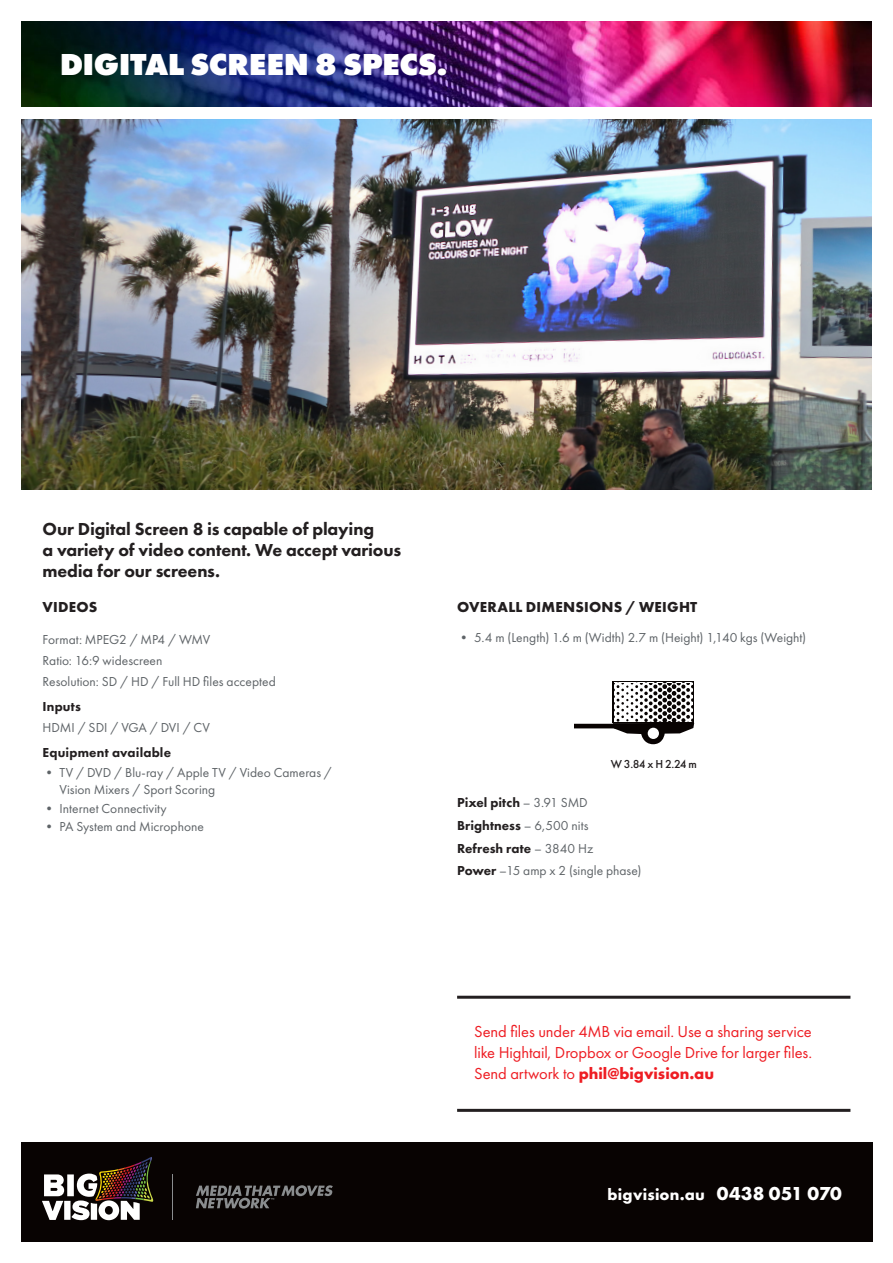
<style>
.page{position:relative;width:893px;height:1263px;background:#fff}
.page>*{position:absolute;margin:0;border:0;box-sizing:border-box;transform-origin:0 0}
.t1{font:800 31.5px "Futura PT";letter-spacing:-.015em;color:#fff}
.t2{font:800 18px/21px "Futura PT";letter-spacing:-.005em;color:#231f20}
.t3{font:16.5px/21px "Futura PT";letter-spacing:-.005em;color:#ee1d23;text-align:justify}
.t4{font:700 16.5px "Futura PT";letter-spacing:.01em;color:#fff}
.t5{font:700 15px "Futura PT";letter-spacing:.015em;color:#231f20}
.t6{font:13.5px/23px "Futura PT";color:#5e6367}
.t7{font:800 13.5px "Futura PT";letter-spacing:.015em;color:#231f20}
.t8{font:500 12px "Futura PT";color:#231f20}
.s1{font-weight:800;color:#231f20}
.s2{font-weight:700}
.s3{font-size:19.5px}
</style>
<div class="page">
<div style="left:21px;top:1142px;width:851px;height:100px;background:#080302"></div>
<div style="left:67px;top:1174px;width:7px;height:22px;background:#fff"></div>
<svg style="left:42px;top:1174px;width:22px;height:46px"></svg>
<div style="left:64px;top:1201px;width:7px;height:19px;background:#fff"></div>
<svg style="left:71px;top:1157px;width:83px;height:63px"></svg>
<hr style="left:172px;top:1174px;width:1px;height:46px;background:#8a8d8f">
<svg style="left:196px;top:1185px;width:137px;height:23px"></svg>
<img style="left:21px;top:119px;width:851px;height:370px">
<img style="left:21px;top:21px;width:851px;height:85px">
<hr style="left:457px;top:1109px;width:393px;height:3px;background:#231f20">
<hr style="left:457px;top:996px;width:393px;height:3px;background:#231f20">
<svg style="left:613px;top:682px;width:81px;height:41px"></svg>
<svg style="left:575px;top:723px;width:119px;height:21px"></svg>
<svg style="left:614px;top:683px;width:78px;height:39px"></svg>
<h1 class="t1" style="left:60px;top:44px;width:389px">DIGITAL SCREEN 8 SPECS.</h1>
<h2 class="t2" style="left:43px;top:518px;width:360px">Our Digital Screen 8 is capable of playing<br>a variety of video content. We accept various media for our screens.</h2>
<p class="t5" style="left:43px;top:598px;width:56px">VIDEOS</p>
<p class="t6" style="left:43px;top:629px;width:235px;line-height:20.9px">Format: MPEG2 / MP4 / WMV<br>Ratio: 16:9 widescreen<br>Resolution: SD / HD / Full HD files accepted</p>
<p class="t7" style="left:43px;top:698px;width:40px">Inputs</p>
<p class="t6" style="left:43px;top:715px;width:169px">HDMI / SDI / VGA / DVI / CV</p>
<p class="t7" style="left:43px;top:744px;width:130px">Equipment available</p>
<p class="t6" style="left:60px;top:765px;width:274px;line-height:16.5px;text-indent:-17px">• TV / DVD / Blu-ray / Apple TV / Video Cameras /<br>Vision Mixers / Sport Scoring</p>
<p class="t6" style="left:43px;top:796px;width:126px">• Internet Connectivity</p>
<p class="t6" style="left:43px;top:815px;width:163px">• PA System and Microphone</p>
<p class="t5" style="left:457px;top:598px;width:242px">OVERALL DIMENSIONS / WEIGHT</p>
<p class="t6" style="left:457px;top:625px;width:351px">• 5.4 m (Length) 1.6 m (Width) 2.7 m (Height) 1,140 kgs (Weight)</p>
<p class="t8" style="left:611px;top:757px;width:88px">W 3.84 x H 2.24 m</p>
<p class="t6" style="left:457px;top:791px;width:186px"><span class="s1">Pixel pitch</span> – 3.91 SMD<br><span class="s1">Brightness</span> – 6,500 nits<br><span class="s1">Refresh rate</span> – 3840 Hz<br><span class="s1">Power</span> –15 amp x 2 (single phase)</p>
<p class="t3" style="left:474px;top:1021px;width:339px">Send files under 4MB via email. Use a sharing service like Hightail, Dropbox or Google Drive for larger files.<br>Send artwork to <span class="s2">phil@bigvision.au</span></p>
<p class="t4" style="left:608px;top:1184px;width:236px">bigvision.au <span class="s3">0438 051 070</span></p>
</div>
